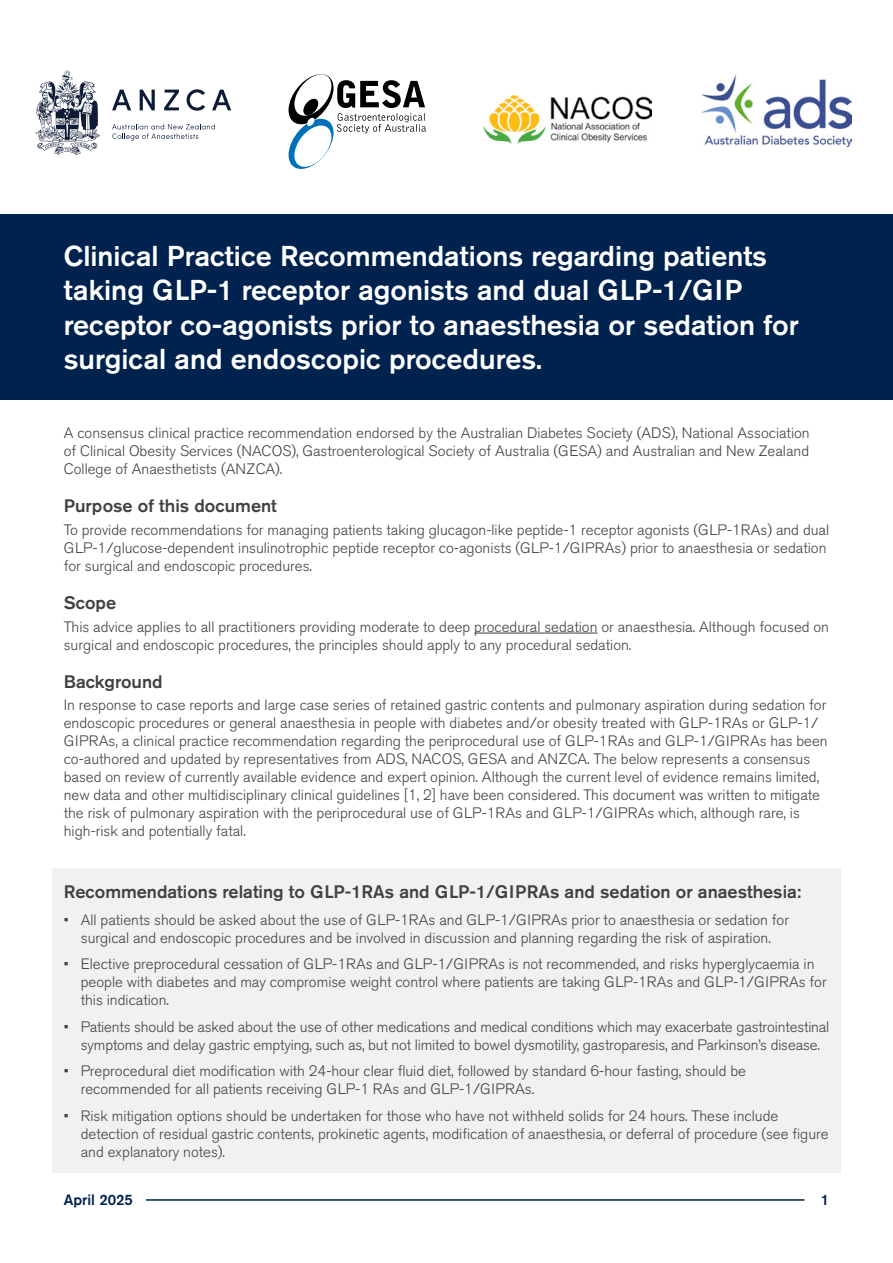
<style>
.page{position:relative;width:893px;height:1263px;background:#fff}
.page>*{position:absolute;margin:0;border:0;box-sizing:border-box;transform-origin:0 0}
.t1{font:500 28.5px/34.2px "Akzidenz Grotesk Pro";color:#fff}
.t2{font:500 18px "Akzidenz Grotesk Pro";color:#414042}
.t3{font:300 15px/18px "Akzidenz Grotesk Pro";color:#414042}
.t4{font:500 15px "Akzidenz Grotesk Pro";color:#00224f}
</style>
<div class="page">
<hr style="left:146px;top:1199px;width:658px;height:2px;background:#00224f">
<div style="left:52px;top:868px;width:789px;height:305px;background:#f1f1f2"></div>
<div style="left:0;top:214px;width:893px;height:186px;background:#00224f"></div>
<svg style="left:289px;top:74px;width:137px;height:95px"></svg>
<img style="left:483px;top:95px;width:169px;height:49px">
<img style="left:702px;top:74px;width:150px;height:72px">
<svg style="left:112px;top:90px;width:19px;height:20px"></svg>
<svg style="left:140px;top:90px;width:15px;height:20px"></svg>
<svg style="left:164px;top:90px;width:15px;height:20px"></svg>
<svg style="left:187px;top:89px;width:18px;height:22px"></svg>
<svg style="left:212px;top:90px;width:19px;height:20px"></svg>
<svg style="left:112px;top:124px;width:103px;height:17px"></svg>
<svg style="left:36px;top:71px;width:65px;height:84px"></svg>
<hr style="left:474px;top:633px;width:124px;height:1px;background:#414042">
<h1 class="t1" style="left:64px;top:239px;width:737px">Clinical Practice Recommendations regarding patients taking GLP-1 receptor agonists and dual GLP-1/GIP receptor co-agonists prior to anaesthesia or sedation for surgical and endoscopic procedures.</h1>
<p class="t3" style="left:64px;top:424px;width:747px;text-align:justify">A consensus clinical practice recommendation endorsed by the Australian Diabetes Society (ADS), National Association of Clinical Obesity Services (NACOS), Gastroenterological Society of Australia (GESA) and Australian and New Zealand College of Anaesthetists (ANZCA).</p>
<p class="t2" style="left:64px;top:494px;width:215px">Purpose of this document</p>
<p class="t3" style="left:64px;top:520px;width:767px">To provide recommendations for managing patients taking glucagon-like peptide-1 receptor agonists (GLP-1RAs) and dual<br>GLP-1/glucose-dependent insulinotrophic peptide receptor co-agonists (GLP-1/GIPRAs) prior to anaesthesia or sedation for surgical and endoscopic procedures.</p>
<p class="t2" style="left:64px;top:591px;width:54px">Scope</p>
<p class="t3" style="left:64px;top:617px;width:767px">This advice applies to all practitioners providing moderate to deep procedural sedation or anaesthesia. Although focused on surgical and endoscopic procedures, the principles should apply to any procedural sedation.</p>
<p class="t2" style="left:64px;top:670px;width:100px">Background</p>
<p class="t3" style="left:64px;top:696px;width:765px">In response to case reports and large case series of retained gastric contents and pulmonary aspiration during sedation for endoscopic procedures or general anaesthesia in people with diabetes and/or obesity treated with GLP-1RAs or GLP-1/ GIPRAs, a clinical practice recommendation regarding the periprocedural use of GLP-1RAs and GLP-1/GIPRAs has been co-authored and updated by representatives from ADS, NACOS, GESA and ANZCA. The below represents a consensus based on review of currently available evidence and expert opinion. Although the current level of evidence remains limited, new data and other multidisciplinary clinical guidelines [1, 2] have been considered. This document was written to mitigate the risk of pulmonary aspiration with the periprocedural use of GLP-1RAs and GLP-1/GIPRAs which, although rare, is high-risk and potentially fatal.</p>
<p class="t2" style="left:64px;top:880px;width:739px">Recommendations relating to GLP-1RAs and GLP-1/GIPRAs and sedation or anaesthesia:</p>
<p class="t3" style="left:64px;top:910px;width:727px;text-align:center">• All patients should be asked about the use of GLP-1RAs and GLP-1/GIPRAs prior to anaesthesia or sedation for surgical and endoscopic procedures and be involved in discussion and planning regarding the risk of aspiration.</p>
<p class="t3" style="left:81px;top:955px;width:747px;text-indent:-17px">• Elective preprocedural cessation of GLP-1RAs and GLP-1/GIPRAs is not recommended, and risks hyperglycaemia in people with diabetes and may compromise weight control where patients are taking GLP-1RAs and GLP-1/GIPRAs for this indication.</p>
<p class="t3" style="left:64px;top:1017px;width:767px;text-align:center">• Patients should be asked about the use of other medications and medical conditions which may exacerbate gastrointestinal symptoms and delay gastric emptying, such as, but not limited to bowel dysmotility, gastroparesis, and Parkinson’s disease.</p>
<p class="t3" style="left:81px;top:1062px;width:667px;text-indent:-17px">• Preprocedural diet modification with 24-hour clear fluid diet, followed by standard 6-hour fasting, should be recommended for all patients receiving GLP-1 RAs and GLP-1/GIPRAs.</p>
<p class="t3" style="left:81px;top:1106px;width:749px;text-indent:-17px">• Risk mitigation options should be undertaken for those who have not withheld solids for 24 hours. These include detection of residual gastric contents, prokinetic agents, modification of anaesthesia, or deferral of procedure (see figure and explanatory notes).</p>
<p class="t4" style="left:64px;top:1190px;width:71px">April 2025</p>
<p class="t4" style="left:821px;top:1190px;width:10px">1</p>
</div>
